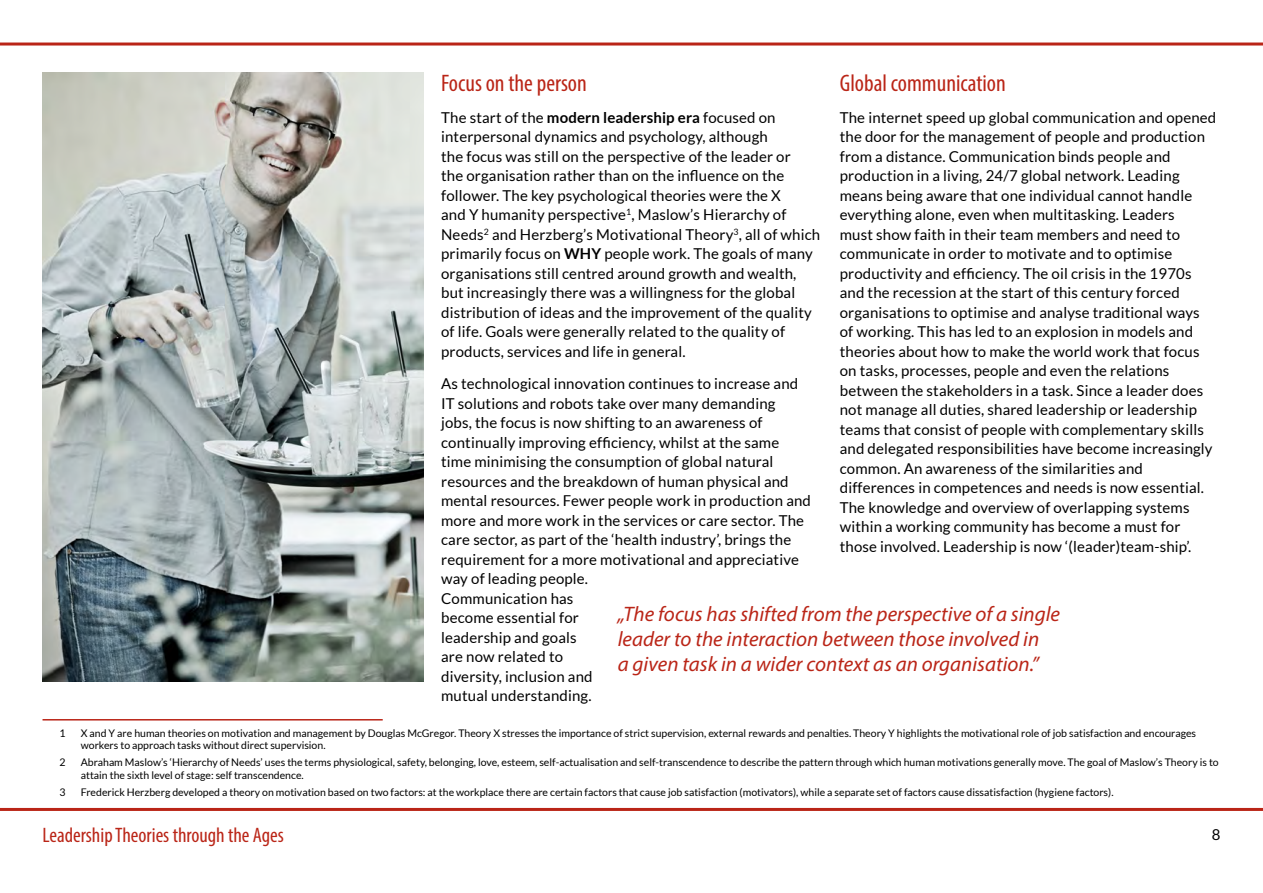
<style>
.page{position:relative;width:1263px;height:893px;background:#fff}
.page>*{position:absolute;margin:0;border:0;box-sizing:border-box;transform-origin:0 0}
.t1{font:condensed 24px "Myriad Pro";color:#ba2517}
.t2{font:italic 21px/25.2px "Myriad Pro";color:#ba2517}
.t3{font:condensed 21px "Myriad Pro";color:#ba2517}
.t4{font:15px/19.5px "Lato";letter-spacing:.01em;color:#000}
.t5{font:10.5px/12.6px "Lato";color:#000}
.s1{font-weight:700}
</style>
<div class="page">
<hr style="left:0;top:808px;width:1263px;height:3px;background:#ba2517">
<hr style="left:0;top:43px;width:1263px;height:3px;background:#ba2517">
<hr style="left:43px;top:719px;width:340px;height:1px;background:#ba2517">
<img style="left:43px;top:73px;width:380px;height:608px">
<h1 class="t1" style="left:441px;top:68px;width:147px">Focus on the person</h1>
<p class="t4" style="left:441px;top:108px;width:381px">The start of the <span class="s1">modern leadership era</span> focused on interpersonal dynamics and psychology, although<br>the focus was still on the perspective of the leader or<br>the organisation rather than on the influence on the follower. The key psychological theories were the X<br>and Y humanity perspective<sup>1</sup>, Maslow’s Hierarchy of Needs<sup>2</sup> and Herzberg’s Motivational Theory<sup>3</sup>, all of which primarily focus on <span class="s1">WHY</span> people work. The goals of many organisations still centred around growth and wealth, but increasingly there was a willingness for the global distribution of ideas and the improvement of the quality of life. Goals were generally related to the quality of products, services and life in general.</p>
<p class="t4" style="left:441px;top:374px;width:371px">As technological innovation continues to increase and IT solutions and robots take over many demanding<br>jobs, the focus is now shifting to an awareness of continually improving efficiency, whilst at the same time minimising the consumption of global natural resources and the breakdown of human physical and mental resources. Fewer people work in production and more and more work in the services or care sector. The care sector, as part of the ‘health industry’, brings the requirement for a more motivational and appreciative way of leading people.<br>Communication has<br>become essential for<br>leadership and goals<br>are now related to<br>diversity, inclusion and<br>mutual understanding.</p>
<h1 class="t1" style="left:840px;top:68px;width:168px">Global communication</h1>
<p class="t4" style="left:840px;top:108px;width:378px">The internet speed up global communication and opened the door for the management of people and production from a distance. Communication binds people and production in a living, 24/7 global network. Leading means being aware that one individual cannot handle everything alone, even when multitasking. Leaders<br>must show faith in their team members and need to communicate in order to motivate and to optimise productivity and efficiency. The oil crisis in the 1970s and the recession at the start of this century forced organisations to optimise and analyse traditional ways of working. This has led to an explosion in models and theories about how to make the world work that focus on tasks, processes, people and even the relations between the stakeholders in a task. Since a leader does not manage all duties, shared leadership or leadership teams that consist of people with complementary skills and delegated responsibilities have become increasingly common. An awareness of the similarities and differences in competences and needs is now essential.<br>The knowledge and overview of overlapping systems within a working community has become a must for those involved. Leadership is now ‘(leader)team-ship’.</p>
<h2 class="t2" style="left:618px;top:601px;width:444px">„The focus has shifted from the perspective of a single leader to the interaction between those involved in<br>a given task in a wider context as an organisation.”</h2>
<p class="t5" style="left:60px;top:726px;width:8px">1</p>
<p class="t5" style="left:81px;top:726px;width:1117px">X and Y are human theories on motivation and management by Douglas McGregor. Theory X stresses the importance of strict supervision, external rewards and penalties. Theory Y highlights the motivational role of job satisfaction and encourages workers to approach tasks without direct supervision.</p>
<p class="t5" style="left:60px;top:756px;width:8px">2</p>
<p class="t5" style="left:81px;top:756px;width:1139px">Abraham Maslow’s ‘Hierarchy of Needs’ uses the terms physiological, safety, belonging, love, esteem, self-actualisation and self-transcendence to describe the pattern through which human motivations generally move. The goal of Maslow’s Theory is to attain the sixth level of stage: self transcendence.</p>
<p class="t5" style="left:60px;top:785px;width:8px">3</p>
<p class="t5" style="left:81px;top:785px;width:1034px">Frederick Herzberg developed a theory on motivation based on two factors: at the workplace there are certain factors that cause job satisfaction (motivators), while a separate set of factors cause dissatisfaction (hygiene factors).</p>
<h2 class="t3" style="left:43px;top:823px;width:243px">Leadership Theories through the Ages</h2>
<p class="t4" style="left:1212px;top:825px;width:10px">8</p>
</div>
